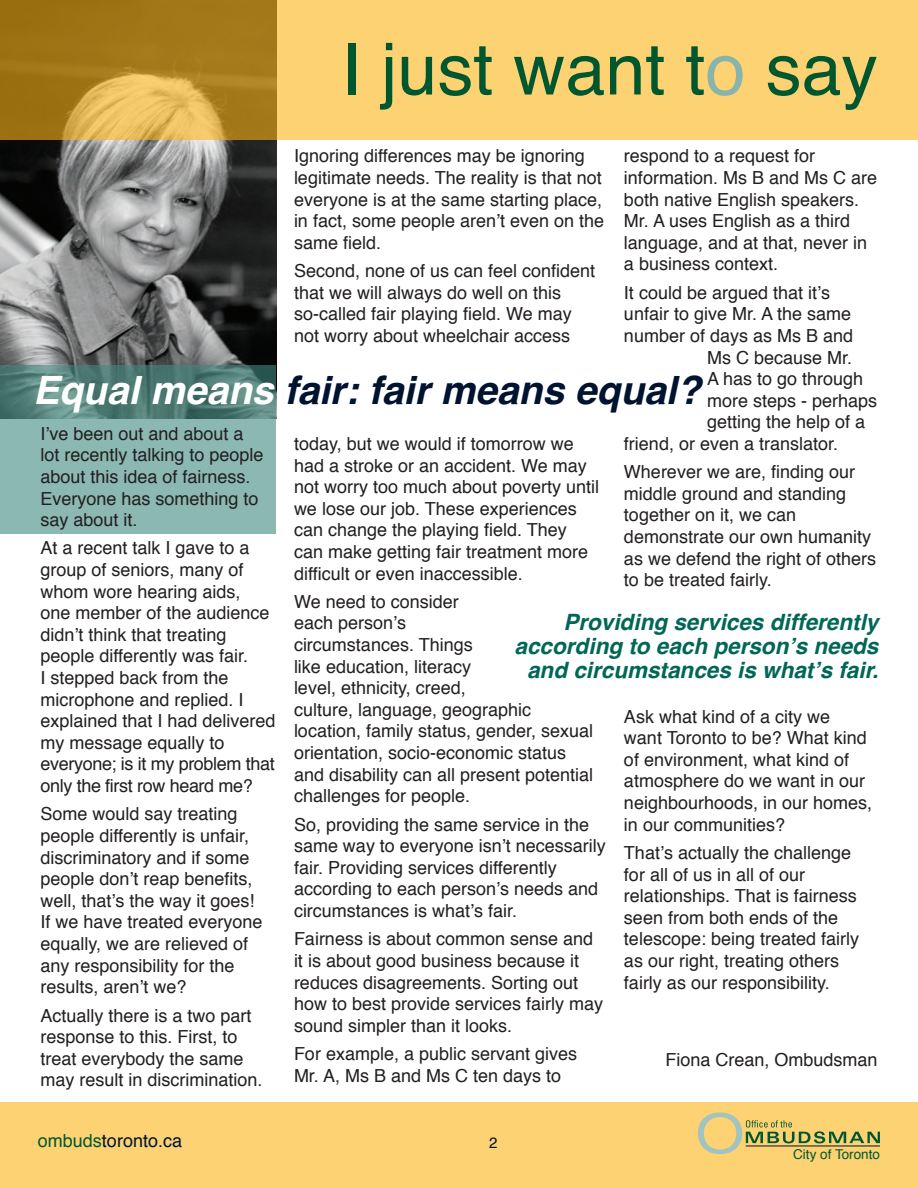
<style>
.page{position:relative;width:918px;height:1188px;background:#fff}
.page>*{position:absolute;margin:0;border:0;box-sizing:border-box;transform-origin:0 0}
.t1{font:72px "Helvetica";color:#00572f}
.t2{font:italic 700 39px "Helvetica";color:#001330}
.t3{font:italic 700 22.5px/24px "Helvetica";color:#006756;text-align:right}
.t4{font:18px/21.6px "Helvetica";color:#231f20}
.t5{font:18px "Helvetica";color:#001330}
.t6{font:15px "Helvetica";color:#001330}
.t7{font:13.5px "Helvetica";color:#00572f}
.s1{color:#89b4ac}
.s2{color:#fff}
.s3{color:#00572f}
</style>
<div class="page">
<div style="left:0;top:1102px;width:918px;height:86px;background:#fcd273"></div>
<svg style="left:698px;top:1113px;width:182px;height:41px"></svg>
<img style="left:0;top:140px;width:276px;height:225px">
<svg style="left:0;top:0;width:918px;height:140px;fill:#fcd273"></svg>
<svg style="left:0;top:365px;width:276px;height:169px;fill:#8bb8b1"></svg>
<h1 class="t1" style="left:341px;top:14px;width:538px">I just want t<span class="s1">o</span> say</h1>
<p class="t4" style="left:294px;top:146px;width:312px">Ignoring differences may be ignoring legitimate needs. The reality is that not everyone is at the same starting place, in fact, some people aren’t even on the same field.</p>
<p class="t4" style="left:294px;top:261px;width:303px">Second, none of us can feel confident that we will always do well on this so-called fair playing field. We may not worry about wheelchair access</p>
<p class="t4" style="left:624px;top:146px;width:255px">respond to a request for information. Ms B and Ms C are both native English speakers.<br>Mr. A uses English as a third language, and at that, never in a business context.</p>
<p class="t4" style="left:624px;top:282px;width:208px">It could be argued that it’s</p>
<p class="t4" style="left:624px;top:304px;width:229px">unfair to give Mr. A the same</p>
<p class="t4" style="left:624px;top:325px;width:231px">number of days as Ms B and</p>
<p class="t4" style="left:707px;top:347px;width:147px">Ms C because Mr.</p>
<p class="t4" style="left:707px;top:369px;width:158px">A has to go through</p>
<p class="t4" style="left:707px;top:390px;width:172px">more steps - perhaps</p>
<p class="t4" style="left:707px;top:412px;width:160px">getting the help of a</p>
<p class="t4" style="left:624px;top:433px;width:216px">friend, or even a translator.</p>
<p class="t4" style="left:624px;top:462px;width:254px">Wherever we are, finding our middle ground and standing together on it, we can demonstrate our own humanity as we defend the right of others to be treated fairly.</p>
<h2 class="t2" style="left:33px;top:358px;width:669px"><span class="s2">Equal means</span> fair: fair means equal?</h2>
<p class="t4" style="left:40px;top:423px;width:225px">I’ve been out and about a lot recently talking to people about this idea of fairness.<br>Everyone has something to say about it.</p>
<p class="t4" style="left:40px;top:538px;width:237px">At a recent talk I gave to a group of seniors, many of whom wore hearing aids,<br>one member of the audience didn’t think that treating people differently was fair.<br>I stepped back from the microphone and replied. I explained that I had delivered my message equally to everyone; is it my problem that only the first row heard me?</p>
<p class="t4" style="left:40px;top:804px;width:224px">Some would say treating people differently is unfair, discriminatory and if some people don’t reap benefits, well, that’s the way it goes!<br>If we have treated everyone equally, we are relieved of any responsibility for the results, aren’t we?</p>
<p class="t4" style="left:40px;top:1005px;width:224px">Actually there is a two part response to this. First, to treat everybody the same may result in discrimination.</p>
<p class="t4" style="left:294px;top:433px;width:307px">today, but we would if tomorrow we had a stroke or an accident. We may not worry too much about poverty until we lose our job. These experiences can change the playing field. They can make getting fair treatment more difficult or even inaccessible.</p>
<p class="t4" style="left:294px;top:591px;width:301px">We need to consider<br>each person’s<br>circumstances. Things<br>like education, literacy<br>level, ethnicity, creed,<br>culture, language, geographic location, family status, gender, sexual orientation, socio-economic status and disability can all present potential challenges for people.</p>
<p class="t4" style="left:294px;top:814px;width:313px">So, providing the same service in the same way to everyone isn’t necessarily fair. Providing services differently according to each person’s needs and circumstances is what’s fair.</p>
<p class="t4" style="left:294px;top:929px;width:311px">Fairness is about common sense and it is about good business because it reduces disagreements. Sorting out how to best provide services fairly may sound simpler than it looks.</p>
<p class="t4" style="left:294px;top:1044px;width:285px">For example, a public servant gives<br>Mr. A, Ms B and Ms C ten days to</p>
<p class="t3" style="left:515px;top:610px;width:365px">Providing services differently according to each person’s needs and circumstances is what’s fair.</p>
<p class="t4" style="left:624px;top:706px;width:250px">Ask what kind of a city we want Toronto to be? What kind of environment, what kind of atmosphere do we want in our neighbourhoods, in our homes, in our communities?</p>
<p class="t4" style="left:624px;top:842px;width:237px">That’s actually the challenge for all of us in all of our relationships. That is fairness seen from both ends of the telescope: being treated fairly as our right, treating others fairly as our responsibility.</p>
<p class="t4" style="left:665px;top:1049px;width:214px">Fiona Crean, Ombudsman</p>
<p class="t5" style="left:38px;top:1127px;width:146px"><span class="s3">ombuds</span>toronto.ca</p>
<p class="t6" style="left:489px;top:1131px;width:10px">2</p>
<p class="t7" style="left:793px;top:1144px;width:88px">City of Toronto</p>
</div>
